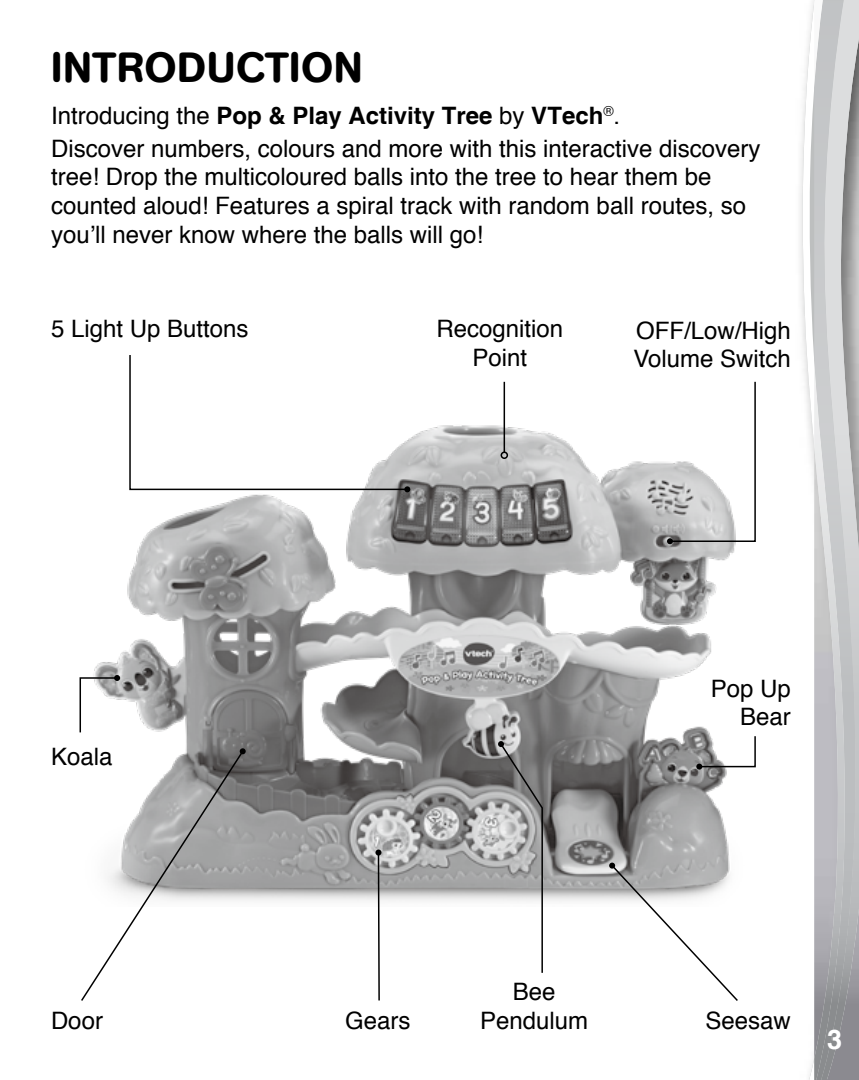
<style>
.page{position:relative;width:859px;height:1080px;background:#fff}
.page>*{position:absolute;margin:0;border:0;box-sizing:border-box;transform-origin:0 0}
.t1{font:500 42px "AG Book Rounded";letter-spacing:.02em;color:#000}
.t2{font:700 27px "Helvetica";color:#fff}
.t3{font:24px/28.8px "Helvetica";color:#000}
.s1{font-weight:700}
</style>
<div class="page">
<img style="left:94px;top:401px;width:642px;height:506px">
<svg style="left:802px;top:0;width:12px;height:1080px"></svg>
<img style="left:858px;top:0;width:1px;height:1080px">
<img style="left:847px;top:0;width:11px;height:1080px">
<img style="left:814px;top:0;width:33px;height:1080px">
<svg style="left:667px;top:381px;width:89px;height:163px"></svg>
<svg style="left:696px;top:735px;width:60px;height:35px"></svg>
<svg style="left:79px;top:675px;width:41px;height:59px"></svg>
<hr style="left:504px;top:382px;width:1px;height:70px;background:#000">
<div style="left:501px;top:452px;width:7px;height:7px;border:2px solid #000;border-radius:50%"></div>
<svg style="left:609px;top:863px;width:129px;height:138px"></svg>
<svg style="left:81px;top:749px;width:164px;height:252px"></svg>
<svg style="left:240px;top:748px;width:6px;height:6px"></svg>
<hr style="left:378px;top:853px;width:2px;height:147px;background:#000">
<svg style="left:375px;top:850px;width:6px;height:6px"></svg>
<svg style="left:129px;top:355px;width:280px;height:136px"></svg>
<svg style="left:404px;top:486px;width:6px;height:6px"></svg>
<svg style="left:498px;top:741px;width:46px;height:232px"></svg>
<h1 class="t1" style="left:51px;top:43px;width:313px">INTRODUCTION</h1>
<p class="t3" style="left:51px;top:99px;width:711px;line-height:33px">Introducing the <span class="s1">Pop &amp; Play Activity Tree</span> by <span class="s1">VTech</span><sup>®</sup>.<br>Discover numbers, colours and more with this interactive discovery</p>
<p class="t3" style="left:51px;top:163px;width:696px">tree! Drop the multicoloured balls into the tree to hear them be counted aloud! Features a spiral track with random ball routes, so you’ll never know where the balls will go!</p>
<p class="t3" style="left:51px;top:315px;width:199px">5 Light Up Buttons</p>
<p class="t3" style="left:436px;top:315px;width:128px;text-align:center">Recognition<br>Point</p>
<p class="t3" style="left:633px;top:317px;width:159px">OFF/Low/High<br>Volume Switch</p>
<p class="t3" style="left:51px;top:743px;width:63px">Koala</p>
<p class="t3" style="left:51px;top:1007px;width:54px">Door</p>
<p class="t3" style="left:711px;top:675px;width:82px;text-align:right">Pop Up<br>Bear</p>
<p class="t3" style="left:480px;top:978px;width:110px;text-align:center">Bee<br>Pendulum</p>
<p class="t3" style="left:345px;top:1007px;width:67px">Gears</p>
<p class="t3" style="left:705px;top:1007px;width:87px">Seesaw</p>
<p class="t2" style="left:827px;top:1023px;width:17px">3</p>
</div>
